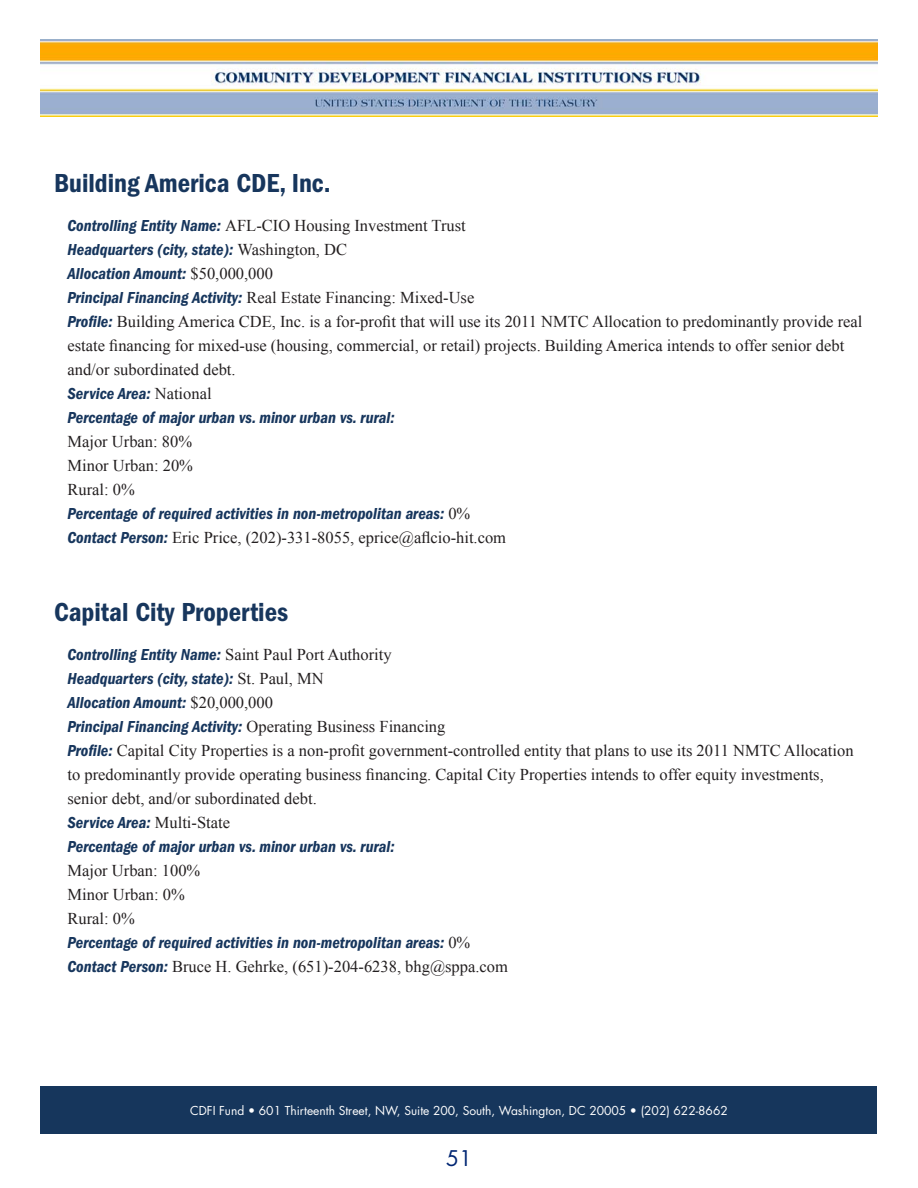
<style>
.page{position:relative;width:918px;height:1188px;background:#fff}
.page>*{position:absolute;margin:0;border:0;box-sizing:border-box;transform-origin:0 0}
.Paragraph_Style_5{font:600 condensed 27px "Franklin Gothic";color:#17365d}
.t1{font:21px "Futura";color:#002673}
.t2{font:16.5px/24px "Times New Roman";color:#231f20}
.t3{font:12px "Futura";color:#fff}
.s1{font-family:"Franklin Gothic";font-weight:600;font-style:italic;font-stretch:condensed;color:#17365d}
</style>
<div class="page">
<img style="left:40px;top:39px;width:838px;height:77px">
<div style="left:40px;top:1086px;width:838px;height:48px;background:#16365c"></div>
<p class="Paragraph_Style_5" style="left:54px;top:168px;width:278px">Building America CDE, Inc.</p>
<p class="t2" style="left:68px;top:214px;width:796px"><span class="s1">Controlling Entity Name:</span> AFL-CIO Housing Investment Trust<br><span class="s1">Headquarters (city, state):</span> Washington, DC<br><span class="s1">Allocation Amount:</span> $50,000,000<br><span class="s1">Principal Financing Activity:</span> Real Estate Financing: Mixed-Use<br><span class="s1">Profile:</span> Building America CDE, Inc. is a for-profit that will use its 2011 NMTC Allocation to predominantly provide real estate financing for mixed-use (housing, commercial, or retail) projects. Building America intends to offer senior debt and/or subordinated debt.<br><span class="s1">Service Area:</span> National<br><span class="s1">Percentage of major urban vs. minor urban vs. rural:<br></span>Major Urban: 80%<br>Minor Urban: 20%<br>Rural: 0%<br><span class="s1">Percentage of required activities in non-metropolitan areas:</span> 0%<br><span class="s1">Contact Person:</span> Eric Price, (202)-331-8055, eprice@aflcio-hit.com</p>
<p class="Paragraph_Style_5" style="left:54px;top:597px;width:236px">Capital City Properties</p>
<p class="t2" style="left:68px;top:643px;width:788px"><span class="s1">Controlling Entity Name:</span> Saint Paul Port Authority<br><span class="s1">Headquarters (city, state):</span> St. Paul, MN<br><span class="s1">Allocation Amount:</span> $20,000,000<br><span class="s1">Principal Financing Activity:</span> Operating Business Financing<br><span class="s1">Profile:</span> Capital City Properties is a non-profit government-controlled entity that plans to use its 2011 NMTC Allocation to predominantly provide operating business financing. Capital City Properties intends to offer equity investments, senior debt, and/or subordinated debt.<br><span class="s1">Service Area:</span> Multi-State<br><span class="s1">Percentage of major urban vs. minor urban vs. rural:<br></span>Major Urban: 100%<br>Minor Urban: 0%<br>Rural: 0%<br><span class="s1">Percentage of required activities in non-metropolitan areas:</span> 0%<br><span class="s1">Contact Person:</span> Bruce H. Gehrke, (651)-204-6238, bhg@sppa.com</p>
<p class="t3" style="left:190px;top:1103px;width:539px">CDFI Fund • 601 Thirteenth Street, NW, Suite 200, South, Washington, DC 20005 • (202) 622-8662</p>
<p class="t1" style="left:446px;top:1145px;width:27px">51</p>
</div>
